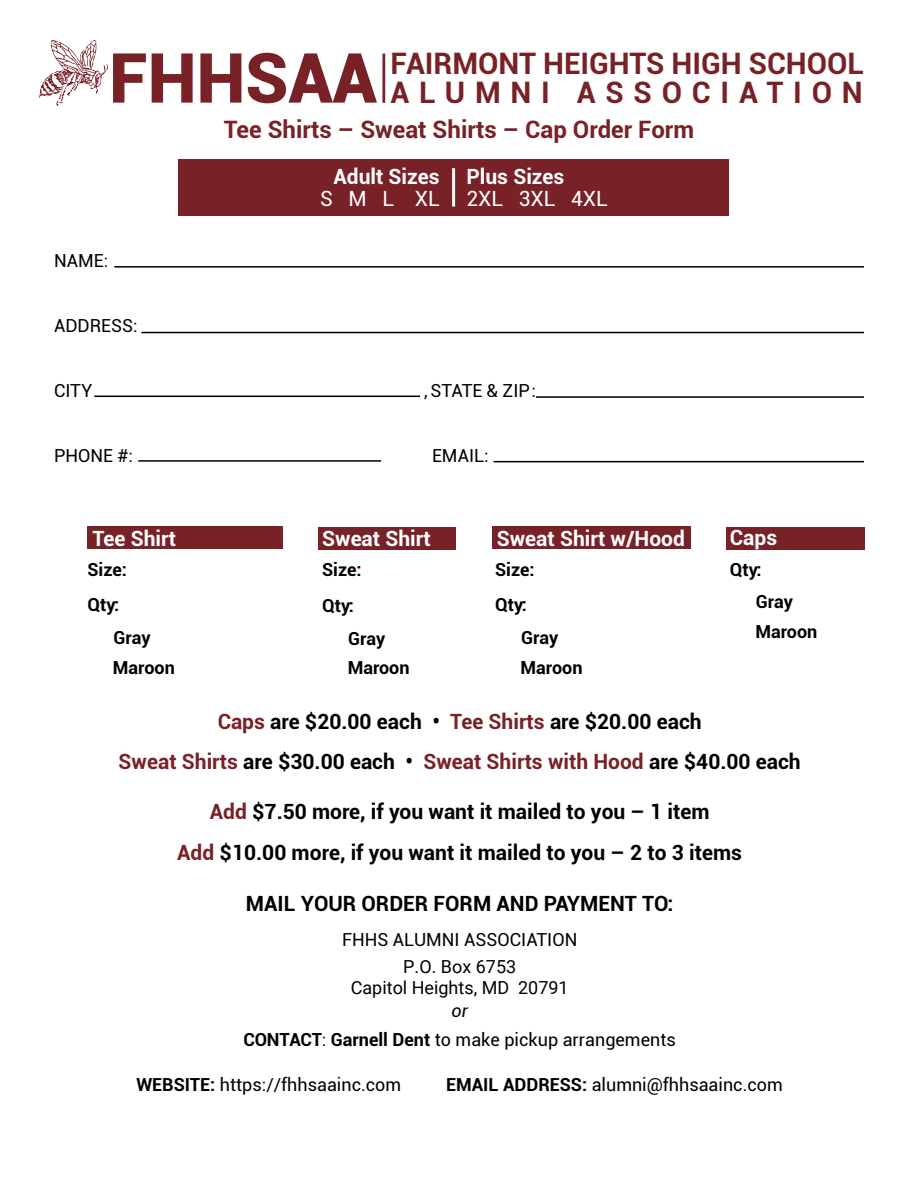
<style>
.page{position:relative;width:918px;height:1188px;background:#fff}
.page>*{position:absolute;margin:0;border:0;box-sizing:border-box;transform-origin:0 0}
.t1{font:900 69.15px "Roboto";color:#782127}
.t2{font:700 29.55px "Roboto";color:#782127}
.t3{font:700 29.55px "Roboto";letter-spacing:.33em;color:#782127}
.t4{font:700 24px "Roboto";color:#782127}
.t5{font:700 21px/40.5px "Roboto";color:#000;text-align:center}
.t6{font:700 21px "Roboto";color:#fff}
.t7{font:21px "Roboto";color:#fff}
.t8{font:18px/27px "Roboto";color:#000;text-align:center}
.t9{font:700 18px/35.8px "Roboto";color:#000}
.s1{color:#782127}
.s2{font-style:italic}
.s3{font-weight:700}
</style>
<div class="page">
<div style="left:178px;top:159px;width:551px;height:56px;background:#782127"></div>
<hr style="left:382px;top:54px;width:3px;height:49px;background:#782127">
<img style="left:40px;top:41px;width:67px;height:65px">
<hr style="left:114px;top:266px;width:750px;height:2px;background:#000">
<hr style="left:141px;top:332px;width:723px;height:1px;background:#000">
<hr style="left:94px;top:396px;width:326px;height:1px;background:#000">
<hr style="left:536px;top:396px;width:328px;height:2px;background:#000">
<hr style="left:138px;top:460px;width:243px;height:2px;background:#000">
<hr style="left:494px;top:461px;width:370px;height:1px;background:#000">
<div style="left:319px;top:527px;width:137px;height:23px;background:#782127"></div>
<div style="left:492px;top:526px;width:199px;height:23px;background:#782127"></div>
<div style="left:726px;top:527px;width:139px;height:23px;background:#782127"></div>
<hr style="left:452px;top:168px;width:3px;height:39px;background:#fff">
<div style="left:87px;top:526px;width:196px;height:23px;background:#782127"></div>
<h1 class="t1" style="left:109px;top:29px;width:269px">FHHSAA</h1>
<h2 class="t2" style="left:390px;top:43px;width:475px">FAIRMONT HEIGHTS HIGH SCHOOL</h2>
<h2 class="t3" style="left:390px;top:71px;width:474px">ALUMNI ASSOCIATION</h2>
<p class="t4" style="left:224px;top:112px;width:472px">Tee Shirts – Sweat Shirts – Cap Order Form</p>
<p class="t8" style="left:54px;top:247px;width:56px">NAME:</p>
<p class="t8" style="left:54px;top:312px;width:85px">ADDRESS:</p>
<p class="t6" style="left:333px;top:162px;width:108px">Adult Sizes</p>
<p class="t7" style="left:320px;top:184px;width:121px">S M L XL</p>
<p class="t6" style="left:466px;top:162px;width:99px">Plus Sizes</p>
<p class="t7" style="left:466px;top:184px;width:143px">2XL 3XL 4XL</p>
<p class="t8" style="left:54px;top:376px;width:40px">CITY</p>
<p class="t8" style="left:424px;top:376px;width:113px">,STATE &amp; ZIP :</p>
<p class="t8" style="left:54px;top:441px;width:81px">PHONE #:</p>
<p class="t8" style="left:432px;top:441px;width:58px">EMAIL:</p>
<p class="t6" style="left:92px;top:523px;width:85px">Tee Shirt</p>
<p class="t9" style="left:87px;top:551px;width:41px">Size:<br>Qty:</p>
<p class="t9" style="left:113px;top:622px;width:63px;line-height:29.5px">Gray<br>Maroon</p>
<p class="t6" style="left:322px;top:524px;width:110px">Sweat Shirt</p>
<p class="t9" style="left:322px;top:551px;width:41px">Size:<br>Qty:</p>
<p class="t9" style="left:348px;top:623px;width:63px;line-height:29.5px">Gray<br>Maroon</p>
<p class="t6" style="left:497px;top:523px;width:190px">Sweat Shirt w/Hood</p>
<p class="t9" style="left:495px;top:551px;width:41px">Size:<br>Qty:</p>
<p class="t9" style="left:521px;top:622px;width:63px;line-height:29.5px">Gray<br>Maroon</p>
<p class="t6" style="left:730px;top:522px;width:49px">Caps</p>
<p class="t9" style="left:756px;top:552px;width:39px;line-height:32.7px;text-indent:-26px">Qty:<br>Gray</p>
<p class="t9" style="left:755px;top:613px;width:63px">Maroon</p>
<p class="t5" style="left:119px;top:700px;width:684px"><span class="s1">Caps</span> are $20.00 each • <span class="s1">Tee Shirts</span> are $20.00 each<br><span class="s1">Sweat Shirts</span> are $30.00 each • <span class="s1">Sweat Shirts with Hood</span> are $40.00 each</p>
<p class="t5" style="left:177px;top:791px;width:566px"><span class="s1">Add</span> $7.50 more, if you want it mailed to you – 1 item<br><span class="s1">Add</span> $10.00 more, if you want it mailed to you – 2 to 3 items</p>
<p class="t5" style="left:246px;top:882px;width:429px">MAIL YOUR ORDER FORM AND PAYMENT TO:</p>
<p class="t8" style="left:342px;top:925px;width:237px">FHHS ALUMNI ASSOCIATION<br>P.O. Box 6753</p>
<p class="t8" style="left:351px;top:974px;width:219px">Capitol Heights, MD 20791</p>
<p class="t8" style="left:244px;top:996px;width:434px;line-height:28.3px"><span class="s2">or<br></span><span class="s3">CONTACT</span>: <span class="s3">Garnell Dent</span> to make pickup arrangements</p>
<p class="t8" style="left:136px;top:1071px;width:266px"><span class="s3">WEBSITE:</span> https://fhhsaainc.com</p>
<p class="t8" style="left:446px;top:1071px;width:338px"><span class="s3">EMAIL ADDRESS:</span> alumni@fhhsaainc.com</p>
</div>
